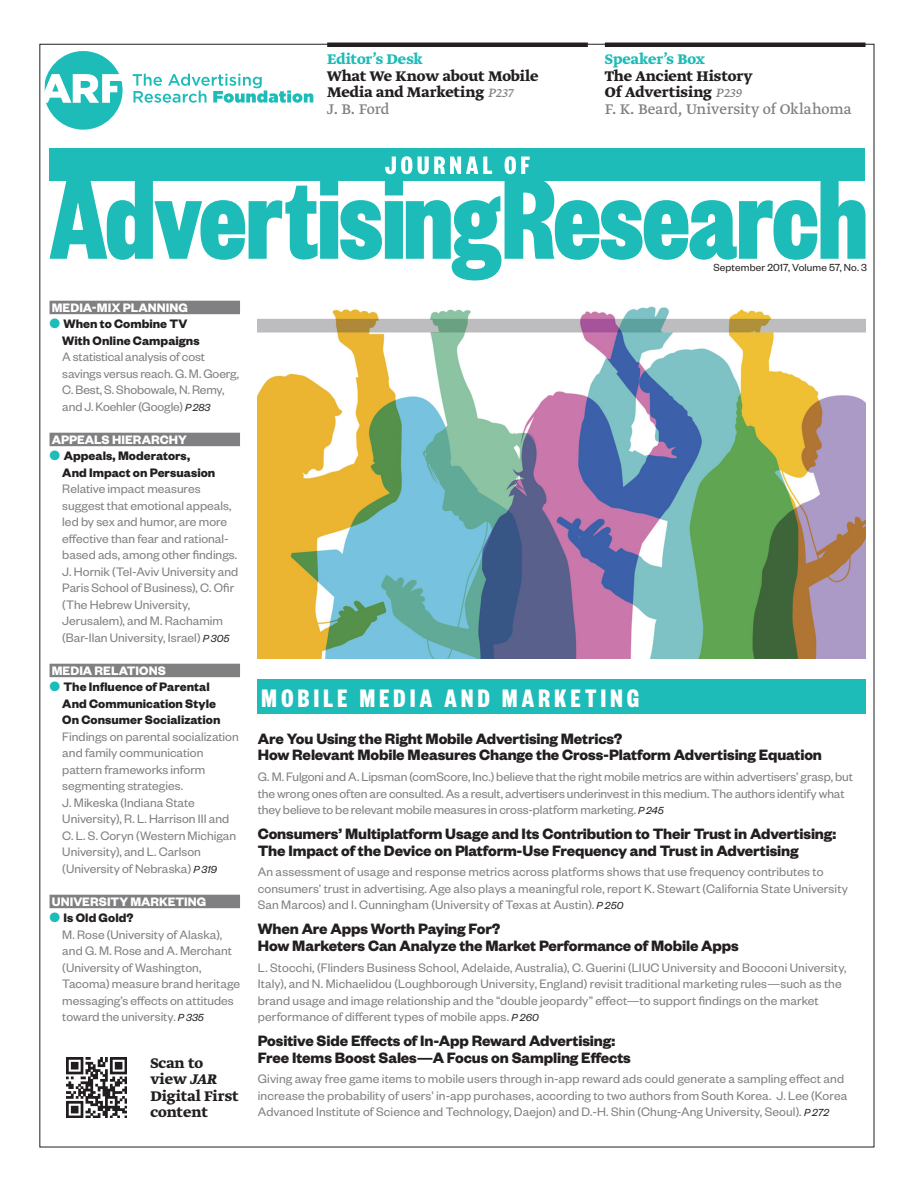
<style>
.page{position:relative;width:918px;height:1188px;background:#fff}
.page>*{position:absolute;margin:0;border:0;box-sizing:border-box;transform-origin:0 0}
.t1{font:700 27.75px "Founders Grotesk X Cond";letter-spacing:.16em;color:#fff}
.t2{font:700 16.5px/16.5px "Founders Grotesk";letter-spacing:-.01em;color:#231f20}
.t3{font:700 16.5px/16.5px "Greta Text Std";color:#231f20}
.t4{font:700 16.5px "Greta Text Std";color:#1dbcb8}
.t5{font:13.5px/16.5px "Founders Grotesk";letter-spacing:.005em;color:#808083}
.t6{font:700 13.5px/16.5px "Founders Grotesk";letter-spacing:.005em;color:#231f20}
.t7{font:700 13.5px "Founders Grotesk";letter-spacing:.01em;color:#fff}
.t8{font:11.25px "Founders Grotesk";letter-spacing:.015em;color:#231f20}
.s1{font-weight:400;font-style:italic;font-size:14.25px;color:#808083}
.s2{font-weight:400;color:#808083}
.s3{color:#1dbcb8}
.s4{font-style:italic;font-size:11.25px;color:#231f20}
.s5{font-weight:700;color:#231f20}
.s6{font-style:italic}
</style>
<div class="page">
<hr style="left:605px;top:43px;width:261px;height:4px;background:#231f20">
<hr style="left:327px;top:43px;width:261px;height:4px;background:#231f20">
<div style="left:50px;top:148px;width:815px;height:33px;background:#1dbcb8"></div>
<svg style="left:385px;top:156px;width:145px;height:18px"></svg>
<svg style="left:133px;top:74px;width:180px;height:29px"></svg>
<svg style="left:46px;top:51px;width:77px;height:79px"></svg>
<svg style="left:50px;top:181px;width:816px;height:99px"></svg>
<div style="left:257px;top:679px;width:608px;height:35px;background:#1dbcb8"></div>
<div style="left:50px;top:301px;width:190px;height:13px;background:#808083"></div>
<div style="left:50px;top:433px;width:190px;height:13px;background:#808083"></div>
<div style="left:50px;top:664px;width:190px;height:13px;background:#808083"></div>
<div style="left:50px;top:895px;width:190px;height:13px;background:#808083"></div>
<img style="left:66px;top:1057px;width:61px;height:61px">
<img style="left:258px;top:306px;width:608px;height:352px">
<p class="t4" style="left:327px;top:50px;width:97px">Editor’s Desk</p>
<p class="t3" style="left:327px;top:69px;width:213px">What We Know about Mobile<br>Media and Marketing <span class="s1">p237<br></span><span class="s2">J. B. Ford</span></p>
<p class="t4" style="left:605px;top:50px;width:102px">Speaker’s Box</p>
<p class="t3" style="left:605px;top:69px;width:248px">The Ancient History<br>Of Advertising <span class="s1">p239<br></span><span class="s2">F. K. Beard, University of Oklahoma</span></p>
<p class="t7" style="left:52px;top:299px;width:138px">Media-Mix Planning</p>
<p class="t6" style="left:62px;top:315px;width:139px;text-indent:-13px"><span class="s3">●</span> When to Combine TV<br>With Online Campaigns</p>
<p class="t5" style="left:62px;top:348px;width:178px">A statistical analysis of cost savings versus reach. G. M. Goerg,<br>C. Best, S. Shobowale, N. Remy, and J. Koehler (Google) <span class="s4">P 283</span></p>
<p class="t7" style="left:52px;top:431px;width:10px">App</p>
<p class="t7" style="left:77px;top:431px;width:111px">eals Hierarchy</p>
<p class="t6" style="left:62px;top:447px;width:154px;text-indent:-13px"><span class="s3">●</span> Appeals, Moderators,<br>And Impact on Persuasion</p>
<p class="t5" style="left:62px;top:480px;width:178px">Relative impact measures suggest that emotional appeals, led by sex and humor, are more effective than fear and rational&shy;based ads, among other findings.<br>J. Hornik (Tel-Aviv University and<br>Paris School of Business), C. Ofir (The Hebrew University,<br>Jerusalem), and M. Rachamim (Bar-Ilan University, Israel) <span class="s4">P 305</span></p>
<p class="t7" style="left:52px;top:662px;width:20px">MEDIA</p>
<p class="t7" style="left:95px;top:662px;width:9px">RELATION</p>
<p class="t7" style="left:158px;top:662px;width:10px">S</p>
<p class="t6" style="left:62px;top:678px;width:160px;text-indent:-13px"><span class="s3">●</span> The Influence of Parental<br>And Communication Style<br>On Consumer Socialization</p>
<p class="t5" style="left:62px;top:728px;width:178px">Findings on parental socialization and family communication pattern frameworks inform segmenting strategies.<br>J. Mikeska (Indiana State<br>University), R. L. Harrison III and<br>C. L. S. Coryn (Western Michigan<br>University), and L. Carlson (University of Nebraska) <span class="s4">P 319</span></p>
<p class="t7" style="left:52px;top:893px;width:156px">University Marketing</p>
<p class="t5" style="left:62px;top:909px;width:179px;text-indent:-13px"><span class="s3">●</span> <span class="s5">Is Old Gold?<br></span>M. Rose (University of Alaska), and G. M. Rose and A. Merchant (University of Washington,<br>Tacoma) measure brand heritage messaging’s effects on attitudes toward the university. <span class="s4">P 335</span></p>
<p class="t3" style="left:150px;top:1055px;width:90px">Scan to view <span class="s6">JAR<br></span>Digital First content</p>
<p class="t8" style="left:713px;top:261px;width:155px">September 2017, Volume 57, No. 3</p>
<h1 class="t1" style="left:262px;top:680px;width:379px">MOBILE MEDIA AND MARKETING</h1>
<p class="t2" style="left:258px;top:730px;width:566px">Are You Using the Right Mobile Advertising Metrics?<br>How Relevant Mobile Measures Change the Cross-Platform Advertising Equation</p>
<p class="t5" style="left:258px;top:768px;width:597px">G. M. Fulgoni and A. Lipsman (comScore, Inc.) believe that the right mobile metrics are within advertisers’ grasp, but the wrong ones often are consulted. As a result, advertisers underinvest in this medium. The authors identify what they believe to be relevant mobile measures in cross-platform marketing. <span class="s4">P 245</span></p>
<p class="t2" style="left:258px;top:825px;width:580px">Consumers’ Multiplatform Usage and Its Contribution to Their Trust in Advertising:<br>The Impact of the Device on Platform-Use Frequency and Trust in Advertising</p>
<p class="t5" style="left:258px;top:863px;width:592px">An assessment of usage and response metrics across platforms shows that use frequency contributes to consumers’ trust in advertising. Age also plays a meaningful role, report K. Stewart (California State University<br>San Marcos) and I. Cunningham (University of Texas at Austin). <span class="s4">P 250</span></p>
<p class="t2" style="left:258px;top:920px;width:483px">When Are Apps Worth Paying For?<br>How Marketers Can Analyze the Market Performance of Mobile Apps</p>
<p class="t5" style="left:258px;top:958px;width:590px">L. Stocchi, (Flinders Business School, Adelaide, Australia), C. Guerini (LIUC University and Bocconi University, Italy), and N. Michaelidou (Loughborough University, England) revisit traditional marketing rules—such as the brand usage and image relationship and the “double jeopardy” effect—to support findings on the market performance of different types of mobile apps. <span class="s4">P 260</span></p>
<p class="t2" style="left:258px;top:1032px;width:375px">Positive Side Effects of In-App Reward Advertising:<br>Free Items Boost Sales—A Focus on Sampling Effects</p>
<p class="t5" style="left:258px;top:1070px;width:591px">Giving away free game items to mobile users through in-app reward ads could generate a sampling effect and increase the probability of users’ in-app purchases, according to two authors from South Korea. J. Lee (Korea<br>Advanced Institute of Science and Technology, Daejon) and D.-H. Shin (Chung-Ang University, Seoul). <span class="s4">P 272</span></p>
</div>
